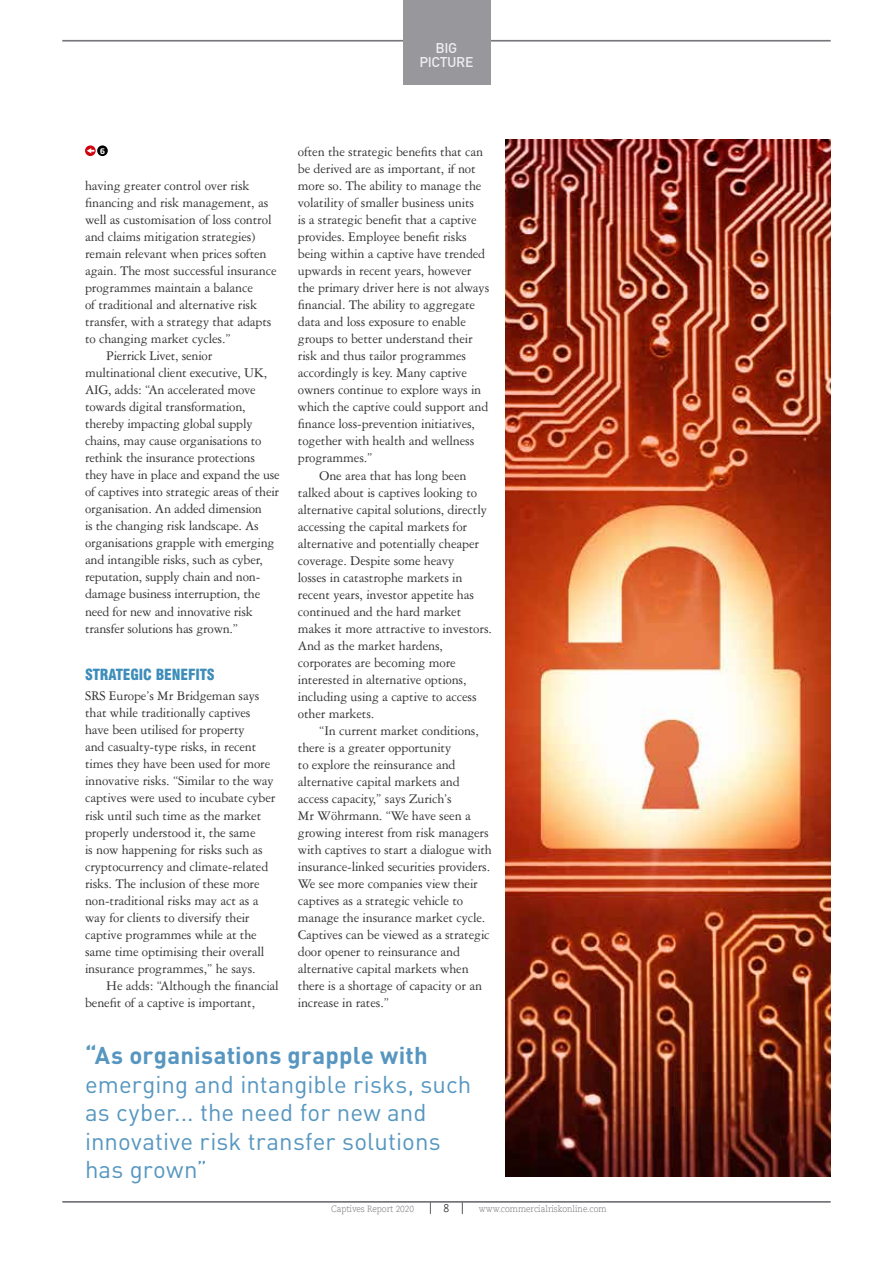
<style>
.page{position:relative;width:893px;height:1263px;background:#fff}
.page>*{position:absolute;margin:0;border:0;box-sizing:border-box;transform-origin:0 0}
.t1{font:24px/28.5px "DIN";letter-spacing:.005em;color:#5696c0}
.t2{font:700 24px "DIN";letter-spacing:.01em;color:#5696c0}
.t3{font:900 condensed 15px "Swiss 721 BT";letter-spacing:-.01em;color:#3d8dba}
.t4{font:14.25px/17px "American Garamond BT";letter-spacing:-.01em;color:#373437}
.t5{font:14.1px/13.5px "DIN Medium SC850";letter-spacing:-.03em;color:#edeeef;text-align:center}
.t6{font:300 11.25px "Caecilia LT Std";color:#000;scale:.92 1}
.t7{font:300 9px "Caecilia LT Std";letter-spacing:-.005em;color:#727176;scale:.93 1}
.t8{font:700 7.5px "Soho Gothic Pro";color:#fff;scale:.95 1}
</style>
<div class="page">
<hr style="left:62px;top:1201px;width:769px;height:1px;background:#727176">
<hr style="left:62px;top:1202px;width:769px;height:1px;background:#727176">
<hr style="left:62px;top:40px;width:769px;height:1px;background:#727176">
<hr style="left:62px;top:41px;width:769px;height:1px;background:#727176">
<div style="left:403px;top:0;width:87px;height:84px;background:#98989c"></div>
<svg style="left:85px;top:145px;width:11px;height:11px"></svg>
<svg style="left:87px;top:148px;width:7px;height:5px"></svg>
<div style="left:97px;top:145px;width:11px;height:11px;background:#000;border-radius:50%"></div>
<img style="left:505px;top:139px;width:326px;height:1038px">
<p class="t5" style="left:419px;top:41px;width:55px">BIG<br>PICTURE</p>
<p class="t8" style="left:100px;top:145px;width:7px">6</p>
<p class="t4" style="left:85px;top:177px;width:166px">having greater control over risk</p>
<p class="t4" style="left:85px;top:194px;width:185px">financing and risk management, as</p>
<p class="t4" style="left:85px;top:211px;width:188px">well as customisation of loss control</p>
<p class="t4" style="left:85px;top:228px;width:172px">and claims mitigation strategies)</p>
<p class="t4" style="left:85px;top:245px;width:183px">remain relevant when prices soften</p>
<p class="t4" style="left:85px;top:262px;width:193px">again. The most successful insurance</p>
<p class="t4" style="left:85px;top:279px;width:169px">programmes maintain a balance</p>
<p class="t4" style="left:85px;top:296px;width:174px">of traditional and alternative risk</p>
<p class="t4" style="left:85px;top:313px;width:188px">transfer, with a strategy that adapts</p>
<p class="t4" style="left:85px;top:330px;width:147px">to changing market cycles.”</p>
<p class="t4" style="left:106px;top:347px;width:108px">Pierrick Livet, senior</p>
<p class="t4" style="left:85px;top:364px;width:184px">multinational client executive, UK,</p>
<p class="t4" style="left:85px;top:381px;width:172px">AIG, adds: “An accelerated move</p>
<p class="t4" style="left:85px;top:398px;width:162px">towards digital transformation,</p>
<p class="t4" style="left:85px;top:415px;width:169px">thereby impacting global supply</p>
<p class="t4" style="left:85px;top:432px;width:178px">chains, may cause organisations to</p>
<p class="t4" style="left:85px;top:449px;width:172px">rethink the insurance protections</p>
<p class="t4" style="left:85px;top:466px;width:196px">they have in place and expand the use</p>
<p class="t4" style="left:85px;top:483px;width:196px">of captives into strategic areas of their</p>
<p class="t4" style="left:85px;top:500px;width:178px">organisation. An added dimension</p>
<p class="t4" style="left:85px;top:517px;width:175px">is the changing risk landscape. As</p>
<p class="t4" style="left:85px;top:534px;width:191px">organisations grapple with emerging</p>
<p class="t4" style="left:85px;top:551px;width:179px">and intangible risks, such as cyber,</p>
<p class="t4" style="left:85px;top:568px;width:177px">reputation, supply chain and non-</p>
<p class="t4" style="left:85px;top:585px;width:177px">damage business interruption, the</p>
<p class="t4" style="left:85px;top:602px;width:169px">need for new and innovative risk</p>
<p class="t4" style="left:85px;top:619px;width:155px">transfer solutions has grown.”</p>
<p class="t3" style="left:85px;top:666px;width:131px">STRATEGIC BENEFITS</p>
<p class="t4" style="left:85px;top:687px;width:192px">SRS Europe’s Mr Bridgeman says that while traditionally captives have been utilised for property<br>and casualty-type risks, in recent times they have been used for more innovative risks. “Similar to the way captives were used to incubate cyber risk until such time as the market properly understood it, the same<br>is now happening for risks such as cryptocurrency and climate-related risks. The inclusion of these more non-traditional risks may act as a way for clients to diversify their captive programmes while at the same time optimising their overall insurance programmes,” he says.</p>
<p class="t4" style="left:85px;top:976px;width:195px;text-indent:21px">He adds: “Although the financial benefit of a captive is important,</p>
<p class="t4" style="left:298px;top:143px;width:187px">often the strategic benefits that can</p>
<p class="t4" style="left:298px;top:160px;width:179px">be derived are as important, if not</p>
<p class="t4" style="left:298px;top:177px;width:185px">more so. The ability to manage the</p>
<p class="t4" style="left:298px;top:194px;width:178px">volatility of smaller business units</p>
<p class="t4" style="left:298px;top:211px;width:180px">is a strategic benefit that a captive</p>
<p class="t4" style="left:298px;top:228px;width:170px">provides. Employee benefit risks</p>
<p class="t4" style="left:298px;top:245px;width:189px">being within a captive have trended</p>
<p class="t4" style="left:298px;top:262px;width:175px">upwards in recent years, however</p>
<p class="t4" style="left:298px;top:279px;width:193px">the primary driver here is not always</p>
<p class="t4" style="left:298px;top:296px;width:179px">financial. The ability to aggregate</p>
<p class="t4" style="left:298px;top:313px;width:170px">data and loss exposure to enable</p>
<p class="t4" style="left:298px;top:330px;width:176px">groups to better understand their</p>
<p class="t4" style="left:298px;top:347px;width:170px">risk and thus tailor programmes</p>
<p class="t4" style="left:298px;top:364px;width:171px">accordingly is key. Many captive</p>
<p class="t4" style="left:298px;top:381px;width:185px">owners continue to explore ways in</p>
<p class="t4" style="left:298px;top:398px;width:192px">which the captive could support and</p>
<p class="t4" style="left:298px;top:415px;width:179px">finance loss-prevention initiatives,</p>
<p class="t4" style="left:298px;top:432px;width:178px">together with health and wellness</p>
<p class="t4" style="left:298px;top:449px;width:76px">programmes.”</p>
<p class="t4" style="left:319px;top:466px;width:149px">One area that has long been</p>
<p class="t4" style="left:298px;top:483px;width:181px">talked about is captives looking to</p>
<p class="t4" style="left:298px;top:500px;width:191px">alternative capital solutions, directly</p>
<p class="t4" style="left:298px;top:517px;width:171px">accessing the capital markets for</p>
<p class="t4" style="left:298px;top:534px;width:183px">alternative and potentially cheaper</p>
<p class="t4" style="left:298px;top:551px;width:158px">coverage. Despite some heavy</p>
<p class="t4" style="left:298px;top:568px;width:166px">losses in catastrophe markets in</p>
<p class="t4" style="left:298px;top:585px;width:178px">recent years, investor appetite has</p>
<p class="t4" style="left:298px;top:602px;width:165px">continued and the hard market</p>
<p class="t4" style="left:298px;top:619px;width:196px">makes it more attractive to investors.</p>
<p class="t4" style="left:298px;top:636px;width:147px">And as the market hardens,</p>
<p class="t4" style="left:298px;top:653px;width:159px">corporates are becoming more</p>
<p class="t4" style="left:298px;top:671px;width:170px">interested in alternative options,</p>
<p class="t4" style="left:298px;top:688px;width:180px">including using a captive to access</p>
<p class="t4" style="left:298px;top:705px;width:78px">other markets.</p>
<p class="t4" style="left:319px;top:722px;width:161px">“In current market conditions,</p>
<p class="t4" style="left:298px;top:739px;width:155px">there is a greater opportunity</p>
<p class="t4" style="left:298px;top:756px;width:159px">to explore the reinsurance and</p>
<p class="t4" style="left:298px;top:773px;width:163px">alternative capital markets and</p>
<p class="t4" style="left:298px;top:790px;width:155px">access capacity,” says Zurich’s</p>
<p class="t4" style="left:298px;top:807px;width:174px">Mr Wöhrmann. “We have seen a</p>
<p class="t4" style="left:298px;top:824px;width:192px">growing interest from risk managers</p>
<p class="t4" style="left:298px;top:841px;width:195px">with captives to start a dialogue with</p>
<p class="t4" style="left:298px;top:858px;width:194px">insurance-linked securities providers.</p>
<p class="t4" style="left:298px;top:875px;width:182px">We see more companies view their</p>
<p class="t4" style="left:298px;top:892px;width:167px">captives as a strategic vehicle to</p>
<p class="t4" style="left:298px;top:909px;width:189px">manage the insurance market cycle.</p>
<p class="t4" style="left:298px;top:926px;width:193px">Captives can be viewed as a strategic</p>
<p class="t4" style="left:298px;top:943px;width:164px">door opener to reinsurance and</p>
<p class="t4" style="left:298px;top:960px;width:172px">alternative capital markets when</p>
<p class="t4" style="left:298px;top:977px;width:186px">there is a shortage of capacity or an</p>
<p class="t4" style="left:298px;top:994px;width:93px">increase in rates.”</p>
<h1 class="t2" style="left:85px;top:1040px;width:344px">“As organisations grapple with</h1>
<h1 class="t1" style="left:85px;top:1069px;width:388px">emerging and intangible risks, such as cyber... the need for new and innovative risk transfer solutions has grown”</h1>
<p class="t7" style="left:331px;top:1204px;width:91px">Captives Report 2020</p>
<p class="t6" style="left:444px;top:1202px;width:8px">8</p>
<p class="t7" style="left:479px;top:1204px;width:139px">www.commercialriskonline.com</p>
</div>
